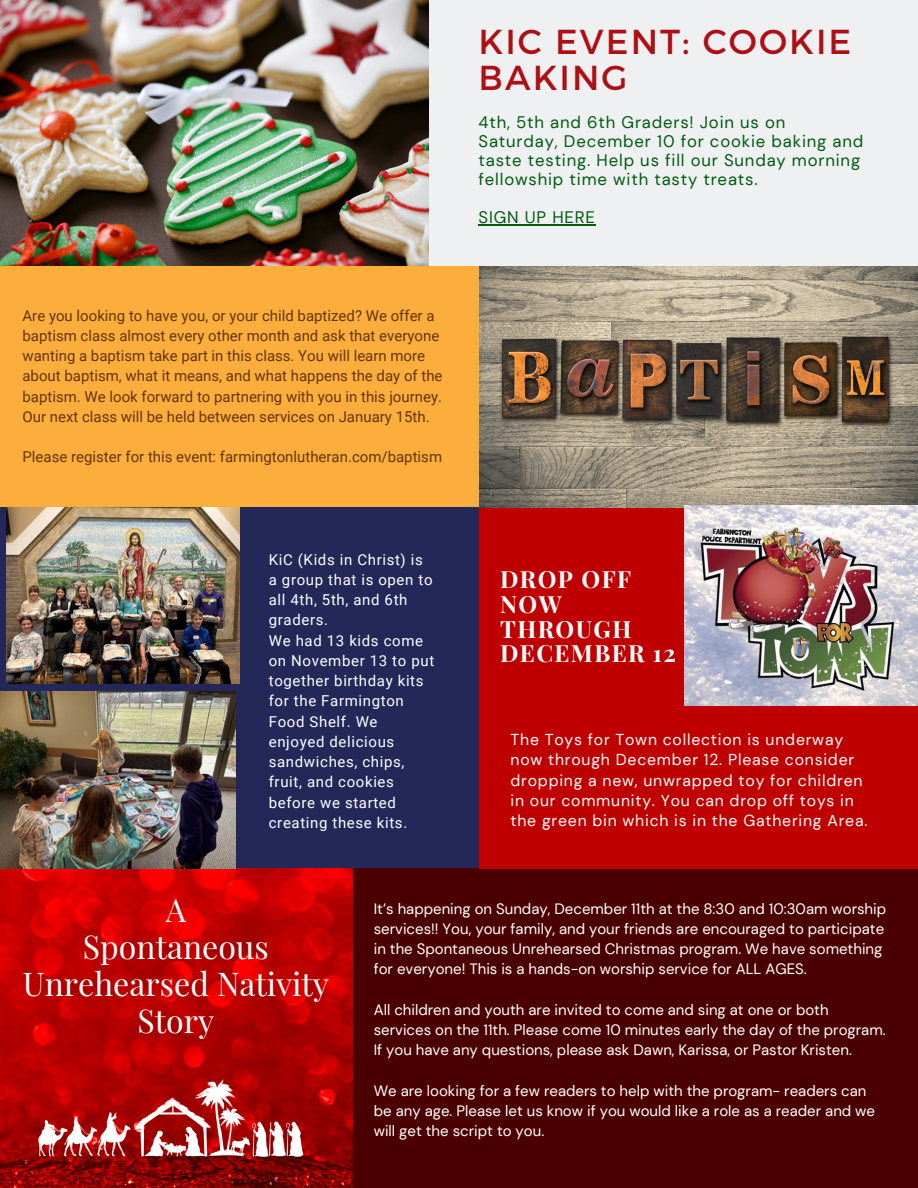
<style>
.page{position:relative;width:918px;height:1188px;background:#4b0000}
.page>*{position:absolute;margin:0;border:0;box-sizing:border-box;transform-origin:0 0}
.t1{font:34.65px/36px "Montserrat";letter-spacing:.06em;color:#ad0f14}
.t2{font:32.1px/37.2px "Playfair Display";color:#fff;text-align:center}
.t3{font:700 23.7px/24.8px "Playfair Display";letter-spacing:.06em;color:#fff}
.t4{font:16.65px/19.2px "DM Sans";letter-spacing:.05em;color:#015b0f}
.t5{font:15.75px/20.2px "DM Sans";letter-spacing:.05em;color:#fff}
.t6{font:15px/20.2px "DM Sans";color:#fff}
.t7{font:15px/20.2px "Roboto";color:#653311}
.t8{font:15px/20.2px "Roboto";letter-spacing:.045em;color:#fff}
</style>
<div class="page">
<img style="left:0;top:0;width:429px;height:267px">
<div style="left:429px;top:0;width:489px;height:267px;background:#eff0f2"></div>
<img style="left:0;top:868px;width:352px;height:320px">
<div style="left:0;top:507px;width:918px;height:361px;background:#232859"></div>
<div style="left:479px;top:507px;width:439px;height:361px;background:#bf0000"></div>
<img style="left:479px;top:267px;width:439px;height:240px">
<div style="left:0;top:267px;width:478px;height:240px;background:#fbae3b"></div>
<img style="left:0;top:692px;width:235px;height:176px">
<img style="left:7px;top:507px;width:233px;height:177px">
<hr style="left:479px;top:224px;width:117px;height:1px;background:#015b0f">
<img style="left:685px;top:505px;width:233px;height:200px">
<h1 class="t1" style="left:479px;top:22px;width:374px">KIC EVENT: COOKIE<br>BAKING</h1>
<p class="t7" style="left:23px;top:305px;width:422px">Are you looking to have you, or your child baptized? We offer a baptism class almost every other month and ask that everyone wanting a baptism take part in this class. You will learn more about baptism, what it means, and what happens the day of the baptism. We look forward to partnering with you in this journey.<br>Our next class will be held between services on January 15th.</p>
<p class="t7" style="left:23px;top:447px;width:421px">Please register for this event: farmingtonlutheran.com/baptism</p>
<p class="t8" style="left:269px;top:549px;width:167px">KiC (Kids in Christ) is a group that is open to all 4th, 5th, and 6th graders.<br>We had 13 kids come on November 13 to put together birthday kits for the Farmington<br>Food Shelf. We enjoyed delicious sandwiches, chips, fruit, and cookies before we started creating these kits.</p>
<p class="t4" style="left:479px;top:112px;width:386px">4th, 5th and 6th Graders! Join us on Saturday, December 10 for cookie baking and taste testing. Help us fill our Sunday morning fellowship time with tasty treats.</p>
<p class="t4" style="left:479px;top:208px;width:118px">SIGN UP HERE</p>
<h3 class="t3" style="left:500px;top:566px;width:177px">DROP OFF<br>NOW<br>THROUGH<br>DECEMBER 12</h3>
<p class="t5" style="left:511px;top:730px;width:358px">The Toys for Town collection is underway now through December 12. Please consider dropping a new, unwrapped toy for children in our community. You can drop off toys in the green bin which is in the Gathering Area.</p>
<h2 class="t2" style="left:23px;top:890px;width:308px">A<br>Spontaneous<br>Unrehearsed Nativity<br>Story</h2>
<p class="t6" style="left:374px;top:898px;width:514px">It’s happening on Sunday, December 11th at the 8:30 and 10:30am worship services!! You, your family, and your friends are encouraged to participate in the Spontaneous Unrehearsed Christmas program. We have something for everyone! This is a hands-on worship service for ALL AGES.</p>
<p class="t6" style="left:374px;top:1000px;width:514px">All children and youth are invited to come and sing at one or both services on the 11th. Please come 10 minutes early the day of the program.<br>If you have any questions, please ask Dawn, Karissa, or Pastor Kristen.</p>
<p class="t6" style="left:374px;top:1081px;width:503px">We are looking for a few readers to help with the program- readers can be any age. Please let us know if you would like a role as a reader and we will get the script to you.</p>
</div>
